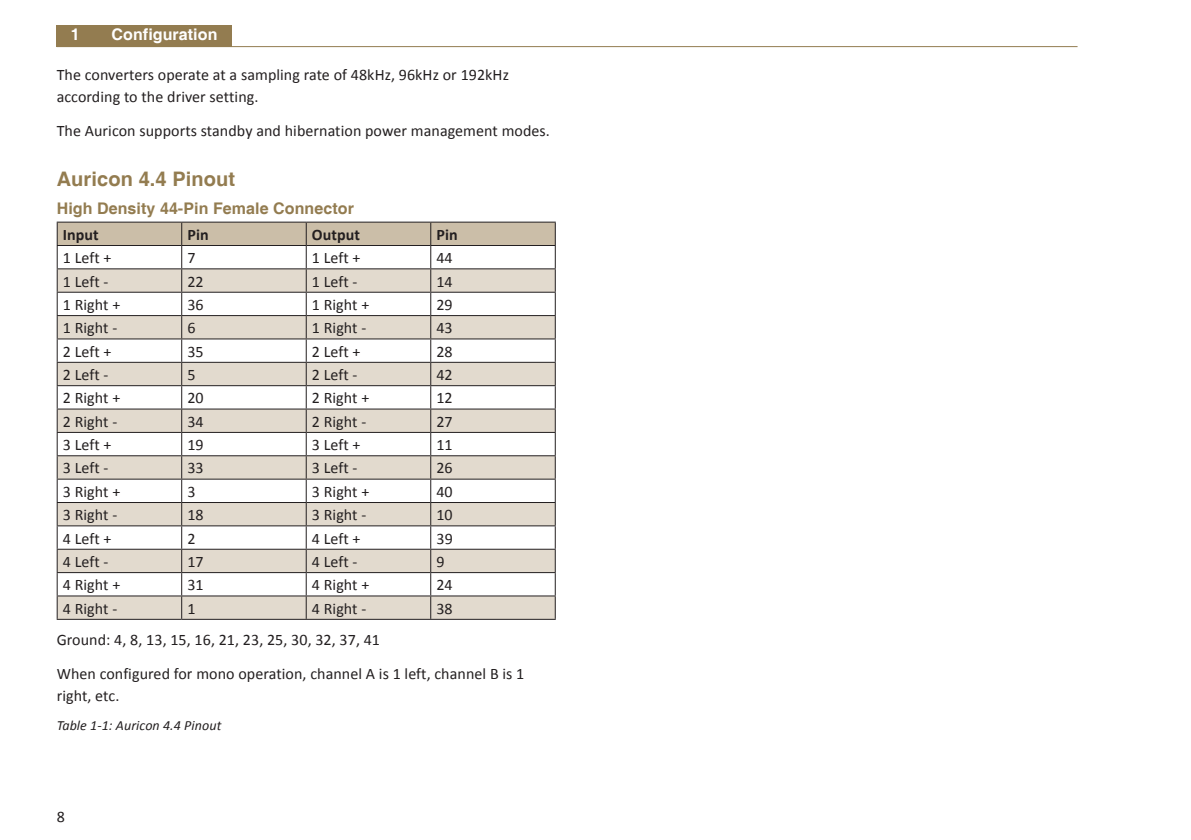
<style>
.page{position:relative;width:1191px;height:840px;background:#fff}
.page>*{position:absolute;margin:0;border:0;box-sizing:border-box;transform-origin:0 0}
.t1{font:700 20px "Helvetica";letter-spacing:.005em;color:#937c50}
.t2{font:16px/22px "Calibri";letter-spacing:.005em;color:#231f20}
.t3{font:700 16px "Helvetica";letter-spacing:.005em;color:#937c50}
.t4{font:700 16px "Calibri";letter-spacing:.005em;color:#231f20}
.t5{font:700 16px "Helvetica";letter-spacing:.005em;color:#fff}
.t6{font:italic 14px "Calibri";letter-spacing:.005em;color:#231f20}
</style>
<div class="page">
<div style="left:57px;top:25px;width:175px;height:22px;background:#937c50"></div>
<hr style="left:57px;top:46px;width:1020px;height:1px;background:#937c50">
<hr style="left:57px;top:221px;width:125px;height:1px;background:#231f20">
<hr style="left:182px;top:221px;width:124px;height:1px;background:#231f20">
<hr style="left:306px;top:221px;width:125px;height:1px;background:#231f20">
<hr style="left:431px;top:221px;width:125px;height:1px;background:#231f20">
<svg style="left:57px;top:222px;width:499px;height:396px"></svg>
<hr style="left:57px;top:618px;width:125px;height:1px;background:#231f20">
<hr style="left:182px;top:618px;width:374px;height:1px;background:#231f20">
<p class="t5" style="left:71px;top:26px;width:10px">1</p>
<p class="t5" style="left:112px;top:26px;width:107px">Configuration</p>
<p class="t2" style="left:57px;top:65px;width:454px">The converters operate at a sampling rate of 48kHz, 96kHz or 192kHz according to the driver setting.</p>
<p class="t2" style="left:57px;top:120px;width:495px">The Auricon supports standby and hibernation power management modes.</p>
<p class="t1" style="left:57px;top:167px;width:180px">Auricon 4.4 Pinout</p>
<p class="t3" style="left:57px;top:199px;width:299px">High Density 44-Pin Female Connector</p>
<p class="t4" style="left:63px;top:228px;width:37px">Input</p>
<p class="t4" style="left:187px;top:228px;width:23px">Pin</p>
<p class="t4" style="left:312px;top:228px;width:50px">Output</p>
<p class="t4" style="left:436px;top:228px;width:23px">Pin</p>
<p class="t2" style="left:63px;top:248px;width:50px">1 Left +</p>
<p class="t2" style="left:187px;top:248px;width:10px">7</p>
<p class="t2" style="left:312px;top:248px;width:50px">1 Left +</p>
<p class="t2" style="left:436px;top:248px;width:18px">44</p>
<p class="t2" style="left:63px;top:271px;width:47px">1 Left -</p>
<p class="t2" style="left:187px;top:271px;width:18px">22</p>
<p class="t2" style="left:312px;top:271px;width:47px">1 Left -</p>
<p class="t2" style="left:436px;top:271px;width:18px">14</p>
<p class="t2" style="left:63px;top:295px;width:59px">1 Right +</p>
<p class="t2" style="left:187px;top:295px;width:18px">36</p>
<p class="t2" style="left:312px;top:295px;width:59px">1 Right +</p>
<p class="t2" style="left:436px;top:295px;width:18px">29</p>
<p class="t2" style="left:63px;top:318px;width:56px">1 Right -</p>
<p class="t2" style="left:187px;top:318px;width:10px">6</p>
<p class="t2" style="left:312px;top:318px;width:56px">1 Right -</p>
<p class="t2" style="left:436px;top:318px;width:18px">43</p>
<p class="t2" style="left:63px;top:341px;width:50px">2 Left +</p>
<p class="t2" style="left:187px;top:341px;width:18px">35</p>
<p class="t2" style="left:312px;top:341px;width:50px">2 Left +</p>
<p class="t2" style="left:436px;top:341px;width:18px">28</p>
<p class="t2" style="left:63px;top:365px;width:47px">2 Left -</p>
<p class="t2" style="left:187px;top:365px;width:10px">5</p>
<p class="t2" style="left:312px;top:365px;width:47px">2 Left -</p>
<p class="t2" style="left:436px;top:365px;width:18px">42</p>
<p class="t2" style="left:63px;top:388px;width:59px">2 Right +</p>
<p class="t2" style="left:187px;top:388px;width:18px">20</p>
<p class="t2" style="left:312px;top:388px;width:59px">2 Right +</p>
<p class="t2" style="left:436px;top:388px;width:18px">12</p>
<p class="t2" style="left:63px;top:411px;width:56px">2 Right -</p>
<p class="t2" style="left:187px;top:411px;width:18px">34</p>
<p class="t2" style="left:312px;top:411px;width:56px">2 Right -</p>
<p class="t2" style="left:436px;top:411px;width:18px">27</p>
<p class="t2" style="left:63px;top:435px;width:50px">3 Left +</p>
<p class="t2" style="left:187px;top:435px;width:18px">19</p>
<p class="t2" style="left:312px;top:435px;width:50px">3 Left +</p>
<p class="t2" style="left:436px;top:435px;width:18px">11</p>
<p class="t2" style="left:63px;top:458px;width:47px">3 Left -</p>
<p class="t2" style="left:187px;top:458px;width:18px">33</p>
<p class="t2" style="left:312px;top:458px;width:47px">3 Left -</p>
<p class="t2" style="left:436px;top:458px;width:18px">26</p>
<p class="t2" style="left:63px;top:481px;width:59px">3 Right +</p>
<p class="t2" style="left:187px;top:481px;width:10px">3</p>
<p class="t2" style="left:312px;top:481px;width:59px">3 Right +</p>
<p class="t2" style="left:436px;top:481px;width:18px">40</p>
<p class="t2" style="left:63px;top:505px;width:56px">3 Right -</p>
<p class="t2" style="left:187px;top:505px;width:18px">18</p>
<p class="t2" style="left:312px;top:505px;width:56px">3 Right -</p>
<p class="t2" style="left:436px;top:505px;width:18px">10</p>
<p class="t2" style="left:63px;top:528px;width:50px">4 Left +</p>
<p class="t2" style="left:187px;top:528px;width:10px">2</p>
<p class="t2" style="left:312px;top:528px;width:50px">4 Left +</p>
<p class="t2" style="left:436px;top:528px;width:18px">39</p>
<p class="t2" style="left:63px;top:551px;width:47px">4 Left -</p>
<p class="t2" style="left:187px;top:551px;width:18px">17</p>
<p class="t2" style="left:312px;top:551px;width:47px">4 Left -</p>
<p class="t2" style="left:436px;top:551px;width:10px">9</p>
<p class="t2" style="left:63px;top:575px;width:59px">4 Right +</p>
<p class="t2" style="left:187px;top:575px;width:18px">31</p>
<p class="t2" style="left:312px;top:575px;width:59px">4 Right +</p>
<p class="t2" style="left:436px;top:575px;width:18px">24</p>
<p class="t2" style="left:63px;top:598px;width:56px">4 Right -</p>
<p class="t2" style="left:187px;top:598px;width:10px">1</p>
<p class="t2" style="left:312px;top:598px;width:56px">4 Right -</p>
<p class="t2" style="left:436px;top:598px;width:18px">38</p>
<p class="t2" style="left:57px;top:624px;width:469px;line-height:33.4px">Ground: 4, 8, 13, 15, 16, 21, 23, 25, 30, 32, 37, 41<br>When configured for mono operation, channel A is 1 left, channel B is 1</p>
<p class="t2" style="left:57px;top:685px;width:64px">right, etc.</p>
<p class="t6" style="left:57px;top:719px;width:166px">Table 1-1: Auricon 4.4 Pinout</p>
<p class="t2" style="left:57px;top:806px;width:10px">8</p>
</div>
